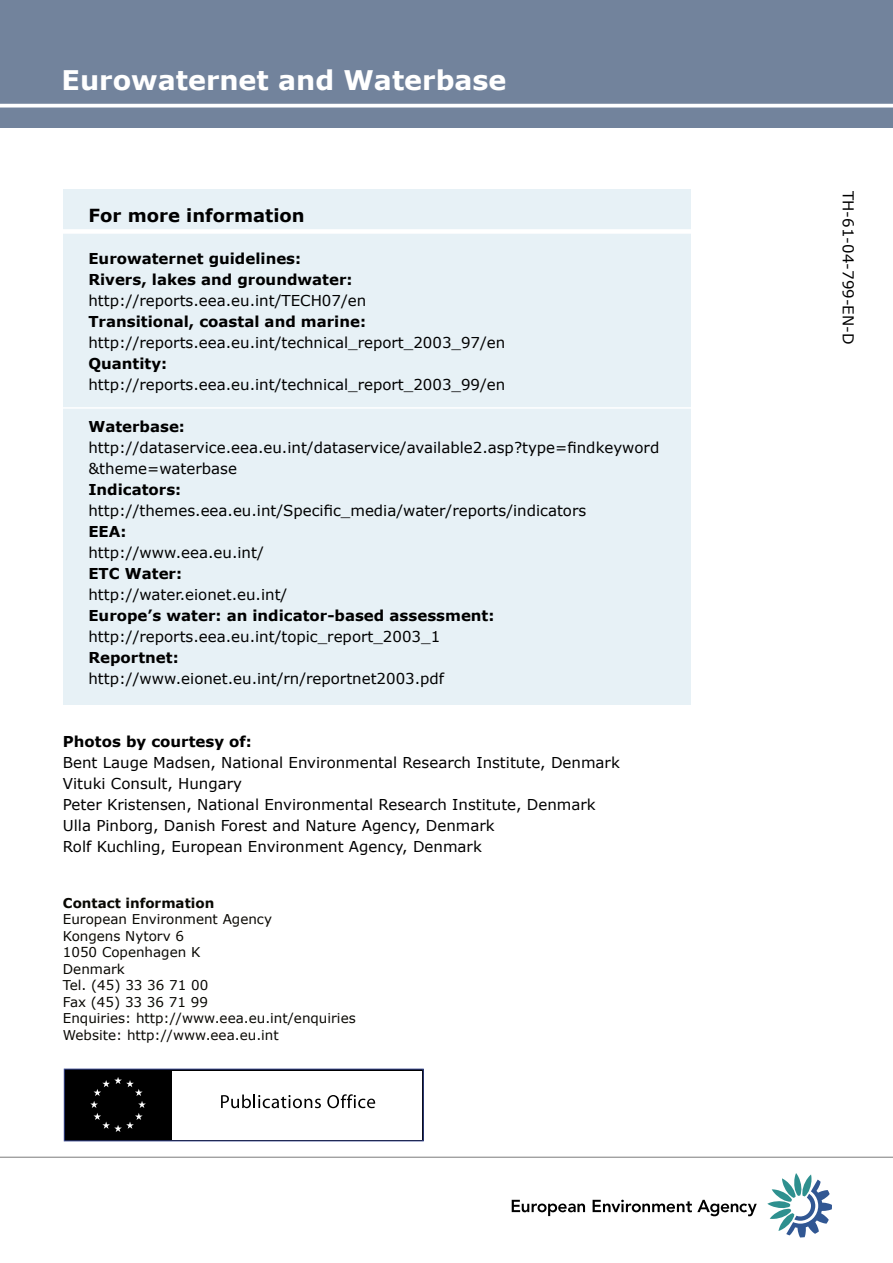
<style>
.page{position:relative;width:893px;height:1263px;background:#fff}
.page>*{position:absolute;margin:0;border:0;box-sizing:border-box;transform-origin:0 0}
.dedication{font:700 27px "Verdana";color:#fff}
.Figure_title{font:700 18px "Verdana";color:#000}
.Text_in_box{font:15px/21px "Verdana";color:#000}
.para{font:15px/21px "Verdana";color:#000}
.Text_in_box-2{font:700 15px "Verdana";color:#000}
.Edition_page{font:13.5px/16.5px "Verdana";color:#090803}
.Edition_page-2{font:700 13.5px "Verdana";color:#090803}
.s1{font-weight:700}
</style>
<div class="page">
<div style="left:0;top:0;width:893px;height:128px;background:#72839c"></div>
<svg style="left:0;top:104px;width:892px;height:4px;background:#eef0f3"></svg>
<div style="left:63px;top:189px;width:628px;height:515px;background:#e7f1f6"></div>
<svg style="left:512px;top:1200px;width:73px;height:16px"></svg>
<svg style="left:593px;top:1200px;width:164px;height:16px"></svg>
<svg style="left:767px;top:1173px;width:65px;height:64px"></svg>
<svg style="left:63px;top:1068px;width:361px;height:74px"></svg>
<div style="left:64px;top:1069px;width:359px;height:72px;background:#000"></div>
<div style="left:64px;top:1069px;width:359px;height:72px;border:1px solid #37468e"></div>
<div style="left:172px;top:1070px;width:250px;height:69px;background:#fff"></div>
<svg style="left:90px;top:1077px;width:56px;height:55px"></svg>
<svg style="left:221px;top:1094px;width:100px;height:14px"></svg>
<svg style="left:327px;top:1094px;width:48px;height:14px"></svg>
<div style="left:63px;top:229px;width:628px;height:5px;background:#fff"></div>
<hr style="left:0;top:1157px;width:893px;height:1px;background:#7b7a7a">
<svg style="left:63px;top:407px;width:628px;height:2px"></svg>
<p class="dedication" style="left:62px;top:63px;width:446px">Eurowaternet and Waterbase</p>
<p class="Figure_title" style="left:89px;top:204px;width:218px">For more information</p>
<p class="Text_in_box-2" style="left:88px;top:249px;width:214px">Eurowaternet guidelines:</p>
<p class="Text_in_box-2" style="left:88px;top:270px;width:266px">Rivers, lakes and groundwater:</p>
<p class="Text_in_box" style="left:88px;top:290px;width:279px">http://reports.eea.eu.int/TECH07/en</p>
<p class="Text_in_box-2" style="left:88px;top:312px;width:279px">Transitional, coastal and marine:</p>
<p class="Text_in_box" style="left:88px;top:332px;width:418px">http://reports.eea.eu.int/technical_report_2003_97/en</p>
<p class="Text_in_box-2" style="left:88px;top:354px;width:80px">Quantity:</p>
<p class="Text_in_box" style="left:88px;top:374px;width:418px">http://reports.eea.eu.int/technical_report_2003_99/en</p>
<p class="Text_in_box-2" style="left:88px;top:417px;width:98px">Waterbase:</p>
<p class="Text_in_box" style="left:88px;top:437px;width:572px">http://dataservice.eea.eu.int/dataservice/available2.asp?type=findkeyword &amp;theme=waterbase</p>
<p class="Text_in_box-2" style="left:88px;top:480px;width:94px">Indicators:</p>
<p class="Text_in_box" style="left:88px;top:500px;width:499px">http://themes.eea.eu.int/Specific_media/water/reports/indicators</p>
<p class="Text_in_box-2" style="left:88px;top:522px;width:40px">EEA:</p>
<p class="Text_in_box" style="left:88px;top:542px;width:177px">http://www.eea.eu.int/</p>
<p class="Text_in_box-2" style="left:88px;top:564px;width:95px">ETC Water:</p>
<p class="Text_in_box" style="left:88px;top:584px;width:200px">http://water.eionet.eu.int/</p>
<p class="Text_in_box-2" style="left:88px;top:606px;width:408px">Europe’s water: an indicator-based assessment:</p>
<p class="Text_in_box" style="left:88px;top:626px;width:353px">http://reports.eea.eu.int/topic_report_2003_1</p>
<p class="Text_in_box-2" style="left:88px;top:648px;width:92px">Reportnet:</p>
<p class="Text_in_box" style="left:88px;top:668px;width:357px">http://www.eionet.eu.int/rn/reportnet2003.pdf</p>
<p class="para" style="left:63px;top:731px;width:558px"><span class="s1">Photos by courtesy of:<br></span>Bent Lauge Madsen, National Environmental Research Institute, Denmark Vituki Consult, Hungary<br>Peter Kristensen, National Environmental Research Institute, Denmark Ulla Pinborg, Danish Forest and Nature Agency, Denmark<br>Rolf Kuchling, European Environment Agency, Denmark</p>
<p class="Edition_page-2" style="left:63px;top:894px;width:153px">Contact information</p>
<p class="Edition_page" style="left:63px;top:911px;width:211px">European Environment Agency</p>
<p class="Edition_page" style="left:63px;top:927px;width:123px">Kongens Nytorv 6</p>
<p class="Edition_page" style="left:63px;top:944px;width:139px">1050 Copenhagen K</p>
<p class="Edition_page" style="left:63px;top:960px;width:64px">Denmark</p>
<p class="Edition_page" style="left:63px;top:977px;width:147px">Tel. (45) 33 36 71 00</p>
<p class="Edition_page" style="left:63px;top:993px;width:147px">Fax (45) 33 36 71 99</p>
<p class="Edition_page" style="left:63px;top:1010px;width:294px">Enquiries: http://www.eea.eu.int/enquiries<br>Website: http://www.eea.eu.int</p>
<p class="para" style="left:859px;top:191px;width:155px;rotate:90deg">TH-61-04-799-EN-D</p>
</div>
